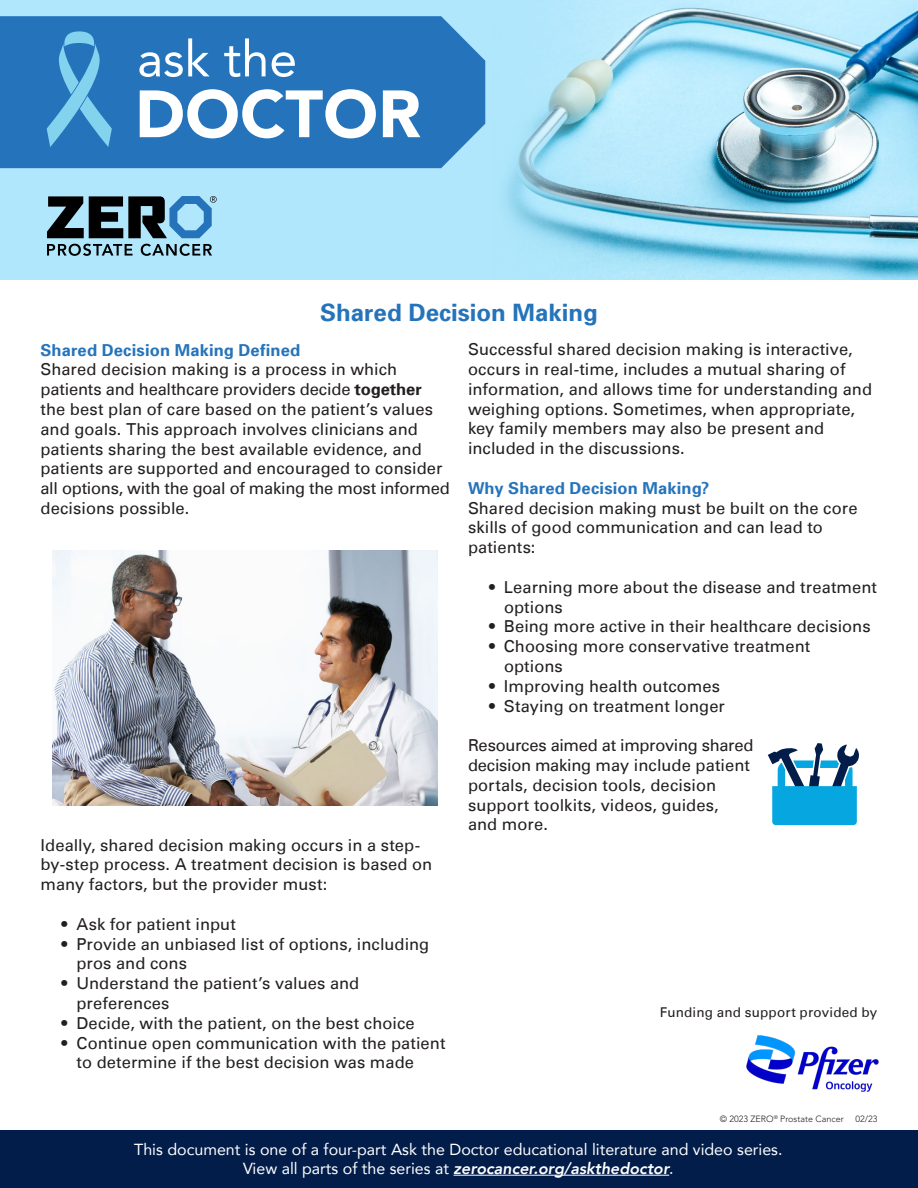
<style>
.page{position:relative;width:918px;height:1188px;background:#fff}
.page>*{position:absolute;margin:0;border:0;box-sizing:border-box;transform-origin:0 0}
.t1{font:900 66px "Avenir";color:#fff}
.t2{font:50.25px "Avenir";color:#fff}
.t3{font:700 24px "Univers 65";color:#2574bb}
.t4{font:16.5px/19.8px "Univers LT";color:#231f20}
.t5{font:700 16.5px "Univers 65";letter-spacing:.01em;color:#2574bb}
.t6{font:16.05px/19.2px "Avenir";color:#fff;text-align:center}
.t7{font:13.5px "Univers LT";letter-spacing:.01em;color:#231f20}
.t8{font:300 9px "Avenir LT Pro";color:#231f20}
.s1{font-family:"Univers 65";font-weight:700}
.s2{font-weight:800;font-style:italic}
</style>
<div class="page">
<img style="left:614px;top:0;width:304px;height:280px">
<div style="left:0;top:0;width:614px;height:280px;background:#b0e7fc"></div>
<div style="left:0;top:1131px;width:918px;height:57px;background:#021d49"></div>
<hr style="left:454px;top:1175px;width:215px;height:1px;background:#fff">
<img style="left:746px;top:1035px;width:133px;height:57px">
<img style="left:53px;top:550px;width:385px;height:256px">
<svg style="left:768px;top:743px;width:91px;height:82px"></svg>
<div style="left:0;top:16px;width:485px;height:152px;background:#2574bb"></div>
<svg style="left:47px;top:31px;width:65px;height:116px;background:#4594cc"></svg>
<svg style="left:47px;top:244px;width:86px;height:12px"></svg>
<svg style="left:141px;top:244px;width:71px;height:12px"></svg>
<svg style="left:47px;top:196px;width:170px;height:42px"></svg>
<p class="t2" style="left:137px;top:19px;width:162px">ask the</p>
<p class="t1" style="left:135px;top:58px;width:287px">DOCTOR</p>
<p class="t3" style="left:320px;top:297px;width:279px">Shared Decision Making</p>
<p class="t5" style="left:40px;top:339px;width:261px">Shared Decision Making Defined</p>
<p class="t4" style="left:40px;top:360px;width:411px">Shared decision making is a process in which patients and healthcare providers decide <span class="s1">together </span>the best plan of care based on the patient’s values and goals. This approach involves clinicians and patients sharing the best available evidence, and patients are supported and encouraged to consider all options, with the goal of making the most informed decisions possible.</p>
<p class="t4" style="left:40px;top:835px;width:393px">Ideally, shared decision making occurs in a step&shy;by-step process. A treatment decision is based on many factors, but the provider must:</p>
<p class="t4" style="left:62px;top:914px;width:176px">• Ask for patient input</p>
<p class="t4" style="left:76px;top:934px;width:354px;text-indent:-15px">• Provide an unbiased list of options, including pros and cons</p>
<p class="t4" style="left:76px;top:973px;width:284px;text-indent:-15px">• Understand the patient’s values and preferences</p>
<p class="t4" style="left:62px;top:1013px;width:355px">• Decide, with the patient, on the best choice</p>
<p class="t4" style="left:76px;top:1033px;width:371px;text-indent:-15px">• Continue open communication with the patient to determine if the best decision was made</p>
<p class="t4" style="left:468px;top:340px;width:406px">Successful shared decision making is interactive, occurs in real-time, includes a mutual sharing of information, and allows time for understanding and weighing options. Sometimes, when appropriate, key family members may also be present and included in the discussions.</p>
<p class="t5" style="left:468px;top:477px;width:243px">Why Shared Decision Making?</p>
<p class="t4" style="left:468px;top:498px;width:391px">Shared decision making must be built on the core skills of good communication and can lead to patients:</p>
<p class="t4" style="left:504px;top:577px;width:375px;text-indent:-15px">• Learning more about the disease and treatment options</p>
<p class="t4" style="left:489px;top:617px;width:383px">• Being more active in their healthcare decisions</p>
<p class="t4" style="left:504px;top:637px;width:308px;text-indent:-15px">• Choosing more conservative treatment options</p>
<p class="t4" style="left:489px;top:676px;width:233px">• Improving health outcomes</p>
<p class="t4" style="left:489px;top:696px;width:237px">• Staying on treatment longer</p>
<p class="t4" style="left:468px;top:736px;width:287px">Resources aimed at improving shared decision making may include patient portals, decision tools, decision support toolkits, videos, guides,<br>and more.</p>
<p class="t7" style="left:660px;top:1005px;width:219px">Funding and support provided by</p>
<p class="t8" style="left:720px;top:1114px;width:125px">© 2023 ZERO<sup>®</sup> Prostate Cancer</p>
<p class="t8" style="left:855px;top:1114px;width:24px">02/23</p>
<p class="t6" style="left:134px;top:1139px;width:650px">This document is one of a four-part Ask the Doctor educational literature and video series.<br>View all parts of the series at <span class="s2">zerocancer.org/askthedoctor</span>.</p>
</div>
